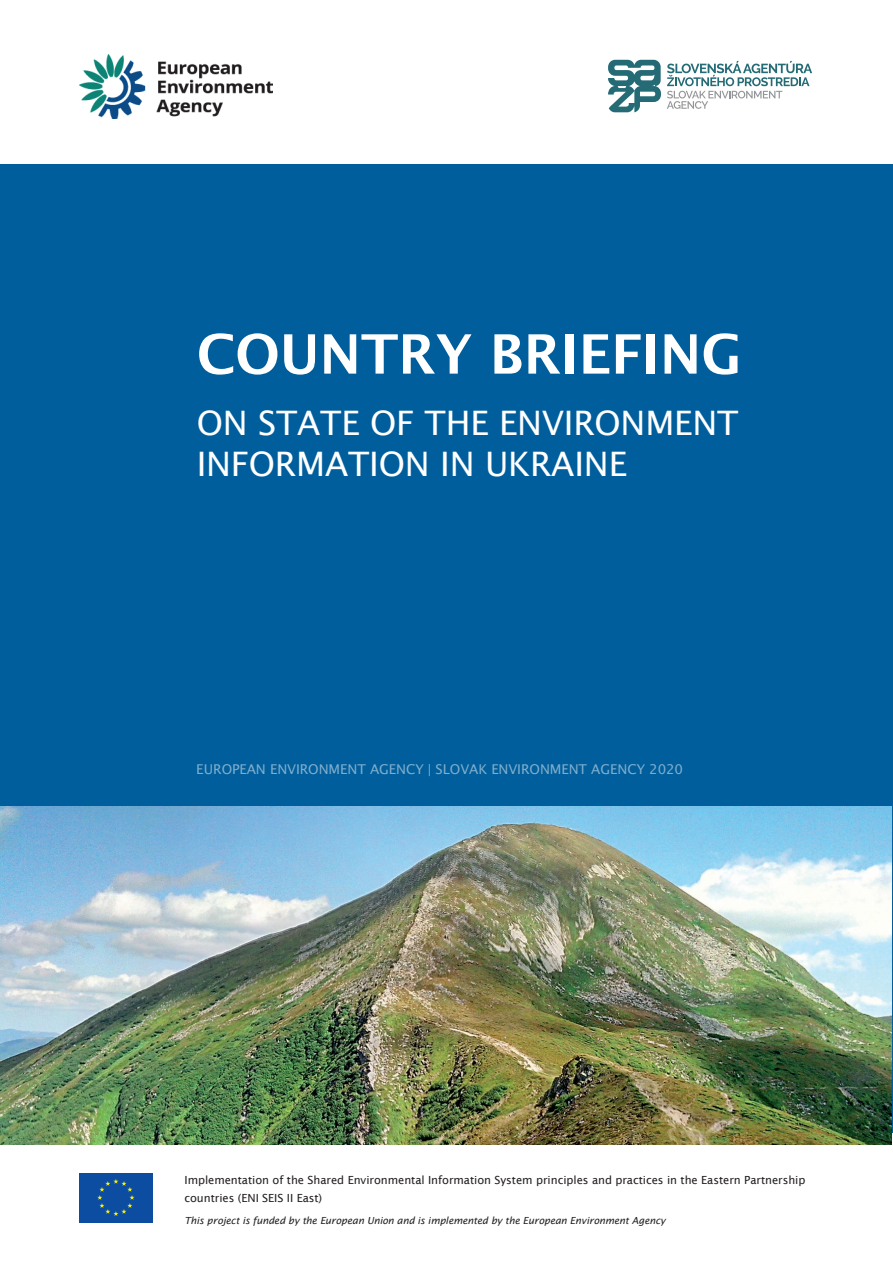
<style>
.page{position:relative;width:893px;height:1263px;background:#fff}
.page>*{position:absolute;margin:0;border:0;box-sizing:border-box;transform-origin:0 0}
.t1{font:600 54.3px "Lucida Sans";letter-spacing:-.005em;color:#fff}
.t2{font:33.75px/40.5px "Lucida Sans";letter-spacing:-.005em;color:#fff}
.t3{font:700 15.3px "Arial";color:#231f20}
.t4{font:13.5px "Lucida Sans";letter-spacing:-.005em;color:#fff}
.t5{font:12.9px "Arial";color:#231f20}
.t6{font:11.25px/18px "Lucida Sans";letter-spacing:-.005em;color:#231f20}
.t7{font:italic 9.75px "Lucida Sans";letter-spacing:-.01em;color:#231f20}
</style>
<div class="page">
<div style="left:0;top:164px;width:893px;height:969px;background:#005e9c"></div>
<div style="left:79px;top:1173px;width:74px;height:49px;background:#0d4da1"></div>
<svg style="left:97px;top:1179px;width:38px;height:37px"></svg>
<svg style="left:667px;top:61px;width:145px;height:48px"></svg>
<svg style="left:608px;top:60px;width:53px;height:52px"></svg>
<img style="left:0;top:807px;width:891px;height:338px">
<img style="left:79px;top:54px;width:193px;height:64px">
<h1 class="t1" style="left:197px;top:323px;width:547px">COUNTRY BRIEFING</h1>
<h2 class="t2" style="left:197px;top:403px;width:543px">ON STATE OF THE ENVIRONMENT<br>INFORMATION IN UKRAINE</h2>
<p class="t4" style="left:197px;top:762px;width:488px">EUROPEAN ENVIRONMENT AGENCY | SLOVAK ENVIRONMENT AGENCY 2020</p>
<h3 class="t3" style="left:160px;top:1170px;width:106px">Európska únia</h3>
<p class="t5" style="left:161px;top:1189px;width:126px">Európske štrukturálne</p>
<p class="t6" style="left:184px;top:1171px;width:622px">Implementation of the Shared Environmental Information System principles and practices in the Eastern Partnership countries (ENI SEIS II East)</p>
<p class="t7" style="left:184px;top:1215px;width:483px">This project is funded by the European Union and is implemented by the European Environment Agency</p>
</div>
